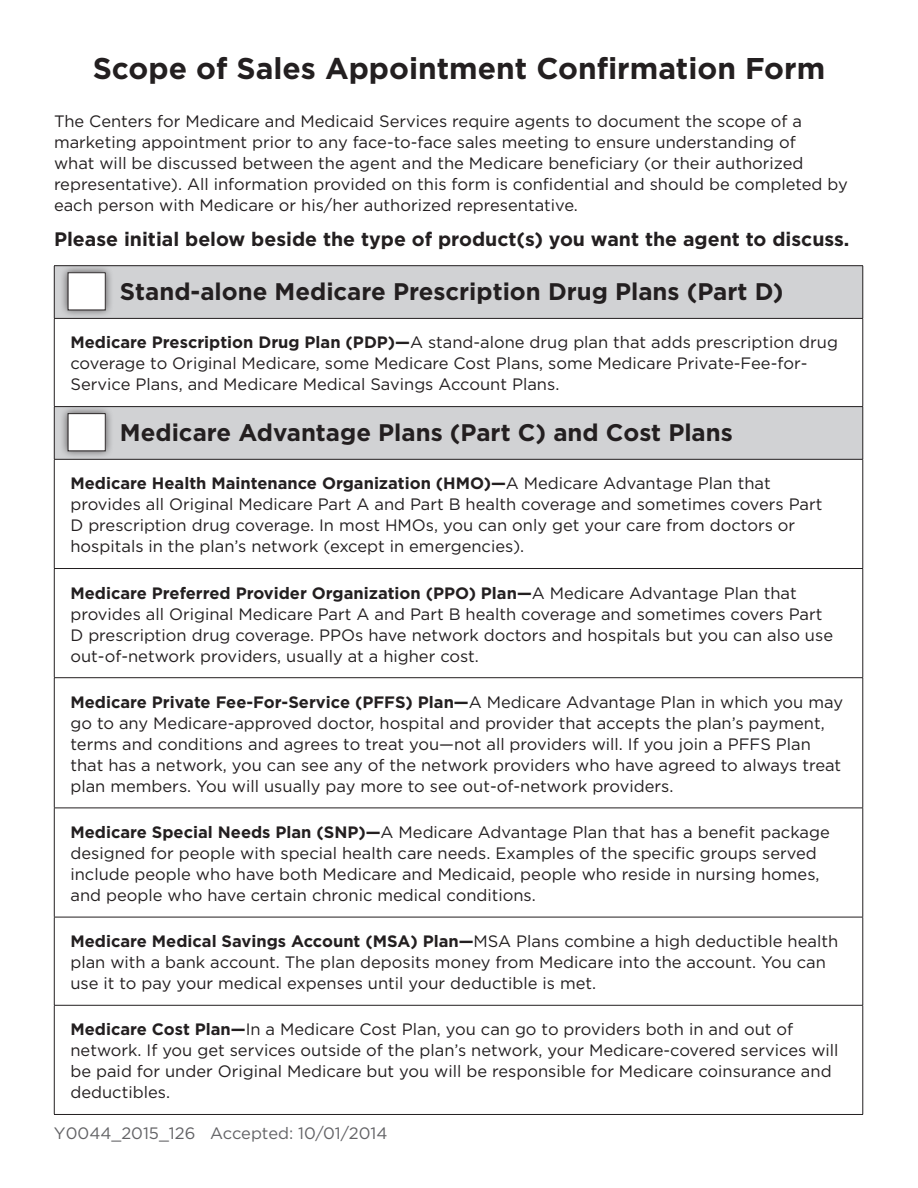
<style>
.page{position:relative;width:918px;height:1188px;background:#fff}
.page>*{position:absolute;margin:0;border:0;box-sizing:border-box;transform-origin:0 0}
.t1{font:700 30px "Gotham";color:#231f20}
.t2{font:700 24px "Gotham";color:#231f20}
.t3{font:700 19.5px "Gotham";color:#231f20}
.t4{font:16.5px/21px "Gotham";color:#231f20}
.t5{font:16.5px "Gotham";color:#636366}
.s1{font-weight:700}
</style>
<div class="page">
<svg style="left:55px;top:266px;width:807px;height:193px;fill:#d1d2d4"></svg>
<hr style="left:54px;top:265px;width:809px;height:1px;background:#231f20">
<hr style="left:54px;top:266px;width:1px;height:52px;background:#231f20">
<hr style="left:862px;top:266px;width:1px;height:52px;background:#231f20">
<hr style="left:54px;top:318px;width:809px;height:1px;background:#231f20">
<hr style="left:54px;top:319px;width:1px;height:87px;background:#231f20">
<hr style="left:862px;top:319px;width:1px;height:87px;background:#231f20">
<hr style="left:54px;top:406px;width:809px;height:1px;background:#231f20">
<hr style="left:54px;top:407px;width:1px;height:52px;background:#231f20">
<hr style="left:862px;top:407px;width:1px;height:52px;background:#231f20">
<hr style="left:54px;top:459px;width:809px;height:1px;background:#231f20">
<hr style="left:54px;top:460px;width:1px;height:108px;background:#231f20">
<hr style="left:862px;top:460px;width:1px;height:108px;background:#231f20">
<hr style="left:54px;top:568px;width:809px;height:1px;background:#231f20">
<hr style="left:54px;top:569px;width:1px;height:108px;background:#231f20">
<hr style="left:862px;top:569px;width:1px;height:108px;background:#231f20">
<hr style="left:54px;top:677px;width:809px;height:1px;background:#231f20">
<hr style="left:54px;top:678px;width:1px;height:130px;background:#231f20">
<hr style="left:862px;top:678px;width:1px;height:130px;background:#231f20">
<hr style="left:54px;top:808px;width:809px;height:1px;background:#231f20">
<hr style="left:54px;top:808px;width:1px;height:109px;background:#231f20">
<hr style="left:862px;top:808px;width:1px;height:109px;background:#231f20">
<hr style="left:54px;top:917px;width:809px;height:1px;background:#231f20">
<hr style="left:54px;top:917px;width:1px;height:88px;background:#231f20">
<hr style="left:862px;top:917px;width:1px;height:88px;background:#231f20">
<hr style="left:54px;top:1005px;width:809px;height:1px;background:#231f20">
<hr style="left:54px;top:1006px;width:1px;height:108px;background:#231f20">
<hr style="left:862px;top:1006px;width:1px;height:108px;background:#231f20">
<hr style="left:54px;top:1114px;width:809px;height:1px;background:#231f20">
<div style="left:60px;top:264px;width:54px;height:54px;background:#231f20;opacity:.71"></div>
<div style="left:68px;top:273px;width:37px;height:37px;background:#fff"></div>
<div style="left:68px;top:272px;width:38px;height:38px;border:1px solid #231f20"></div>
<div style="left:60px;top:405px;width:54px;height:54px;background:#231f20;opacity:.71"></div>
<div style="left:68px;top:414px;width:37px;height:37px;background:#fff"></div>
<div style="left:68px;top:413px;width:38px;height:38px;border:1px solid #231f20"></div>
<h1 class="t1" style="left:93px;top:51px;width:734px">Scope of Sales Appointment Confirmation Form</h1>
<p class="t4" style="left:54px;top:110px;width:795px">The Centers for Medicare and Medicaid Services require agents to document the scope of a marketing appointment prior to any face-to-face sales meeting to ensure understanding of<br>what will be discussed between the agent and the Medicare beneficiary (or their authorized representative). All information provided on this form is confidential and should be completed by each person with Medicare or his/her authorized representative.</p>
<p class="t3" style="left:54px;top:228px;width:797px">Please initial below beside the type of product(s) you want the agent to discuss.</p>
<h2 class="t2" style="left:120px;top:277px;width:665px">Stand-alone Medicare Prescription Drug Plans (Part D)</h2>
<p class="t4" style="left:70px;top:332px;width:769px"><span class="s1">Medicare Prescription Drug Plan (PDP)—</span>A stand-alone drug plan that adds prescription drug coverage to Original Medicare, some Medicare Cost Plans, some Medicare Private-Fee-for-<br>Service Plans, and Medicare Medical Savings Account Plans.</p>
<h2 class="t2" style="left:120px;top:418px;width:614px">Medicare Advantage Plans (Part C) and Cost Plans</h2>
<p class="t4" style="left:70px;top:473px;width:754px"><span class="s1">Medicare Health Maintenance Organization (HMO)—</span>A Medicare Advantage Plan that provides all Original Medicare Part A and Part B health coverage and sometimes covers Part D prescription drug coverage. In most HMOs, you can only get your care from doctors or hospitals in the plan’s network (except in emergencies).</p>
<p class="t4" style="left:70px;top:582px;width:764px"><span class="s1">Medicare Preferred Provider Organization (PPO) Plan—</span>A Medicare Advantage Plan that provides all Original Medicare Part A and Part B health coverage and sometimes covers Part D prescription drug coverage. PPOs have network doctors and hospitals but you can also use out-of-network providers, usually at a higher cost.</p>
<p class="t4" style="left:70px;top:691px;width:774px"><span class="s1">Medicare Private Fee-For-Service (PFFS) Plan—</span>A Medicare Advantage Plan in which you may go to any Medicare-approved doctor, hospital and provider that accepts the plan’s payment, terms and conditions and agrees to treat you—not all providers will. If you join a PFFS Plan that has a network, you can see any of the network providers who have agreed to always treat plan members. You will usually pay more to see out-of-network providers.</p>
<p class="t4" style="left:70px;top:821px;width:761px"><span class="s1">Medicare Special Needs Plan (SNP)—</span>A Medicare Advantage Plan that has a benefit package designed for people with special health care needs. Examples of the specific groups served include people who have both Medicare and Medicaid, people who reside in nursing homes, and people who have certain chronic medical conditions.</p>
<p class="t4" style="left:70px;top:931px;width:769px"><span class="s1">Medicare Medical Savings Account (MSA) Plan—</span>MSA Plans combine a high deductible health plan with a bank account. The plan deposits money from Medicare into the account. You can use it to pay your medical expenses until your deductible is met.</p>
<p class="t4" style="left:70px;top:1019px;width:770px"><span class="s1">Medicare Cost Plan—</span>In a Medicare Cost Plan, you can go to providers both in and out of network. If you get services outside of the plan’s network, your Medicare-covered services will be paid for under Original Medicare but you will be responsible for Medicare coinsurance and deductibles.</p>
<p class="t5" style="left:54px;top:1124px;width:335px">Y0044_2015_126 Accepted: 10/01/2014</p>
</div>
